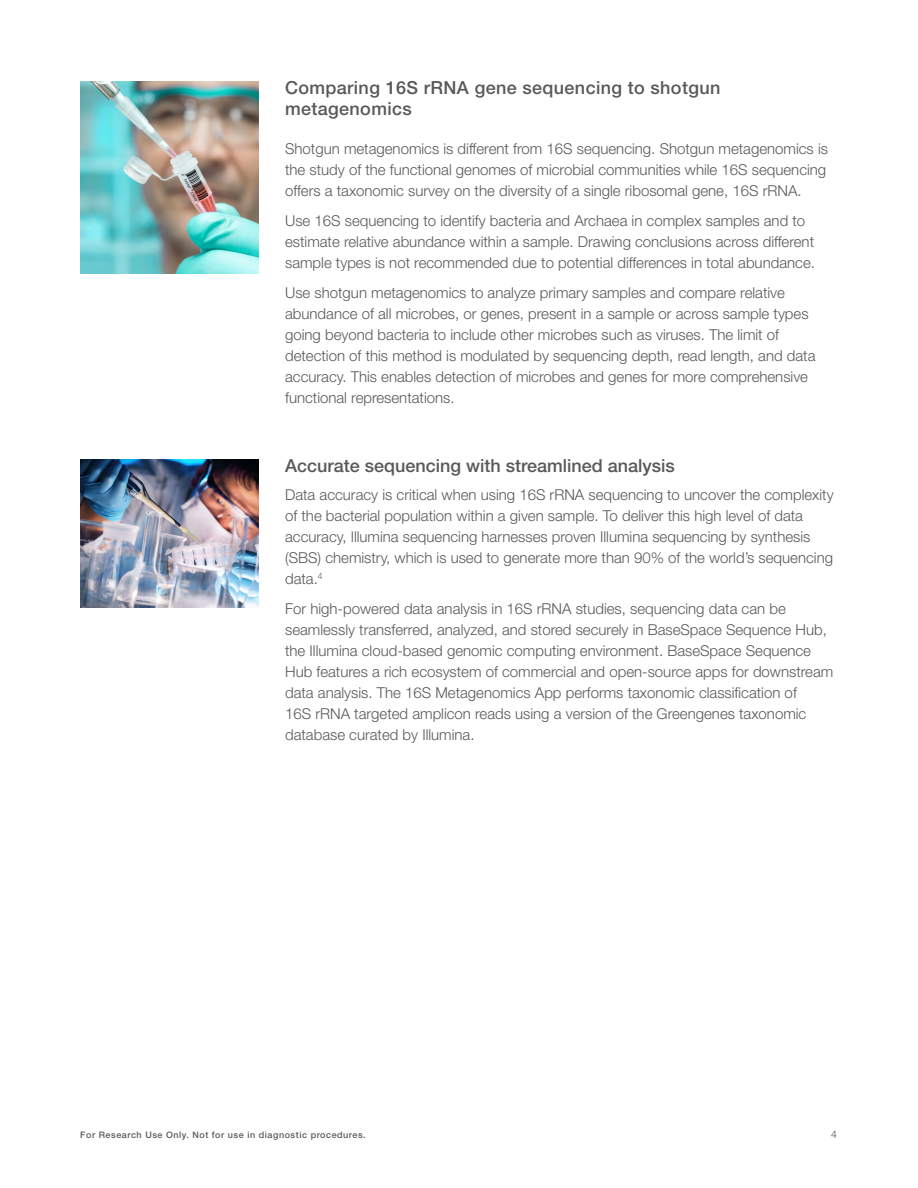
<style>
.page{position:relative;width:918px;height:1188px;background:#fff}
.page>*{position:absolute;margin:0;border:0;box-sizing:border-box;transform-origin:0 0}
.B-Head{font:500 18px/21px "Helvetica Neue LT Std";letter-spacing:.02em;color:#58595b}
.C-Head{font:500 18px "Helvetica Neue LT Std";color:#58595b}
.Body_Copy{font:300 15px/21px "Helvetica Neue LT Std";color:#58595b}
.B-Head-2{font:300 15px/21px "Helvetica Neue LT Std";color:#58595b;text-align:justify}
.t1{font:300 10.5px "Helvetica Neue LT Std";color:#58595b}
.t2{font:500 9px "Helvetica Neue LT Std";letter-spacing:.06em;color:#58595b}
</style>
<div class="page">
<img style="left:80px;top:81px;width:178px;height:192px">
<img style="left:80px;top:459px;width:178px;height:149px">
<p class="B-Head" style="left:285px;top:77px;width:437px">Comparing 16S rRNA gene sequencing to shotgun metagenomics</p>
<p class="B-Head-2" style="left:285px;top:138px;width:544px">Shotgun metagenomics is different from 16S sequencing. Shotgun metagenomics is the study of the functional genomes of microbial communities while 16S sequencing offers a taxonomic survey on the diversity of a single ribosomal gene, 16S rRNA.</p>
<p class="Body_Copy" style="left:285px;top:210px;width:531px">Use 16S sequencing to identify bacteria and Archaea in complex samples and to estimate relative abundance within a sample. Drawing conclusions across different sample types is not recommended due to potential differences in total abundance.</p>
<p class="Body_Copy" style="left:285px;top:282px;width:532px">Use shotgun metagenomics to analyze primary samples and compare relative abundance of all microbes, or genes, present in a sample or across sample types going beyond bacteria to include other microbes such as viruses. The limit of detection of this method is modulated by sequencing depth, read length, and data accuracy. This enables detection of microbes and genes for more comprehensive functional representations.</p>
<p class="C-Head" style="left:285px;top:455px;width:391px">Accurate sequencing with streamlined analysis</p>
<p class="Body_Copy" style="left:285px;top:483px;width:550px">Data accuracy is critical when using 16S rRNA sequencing to uncover the complexity of the bacterial population within a given sample. To deliver this high level of data accuracy, Illumina sequencing harnesses proven Illumina sequencing by synthesis (SBS) chemistry, which is used to generate more than 90% of the world’s sequencing data.<sup>4</sup></p>
<p class="Body_Copy" style="left:285px;top:597px;width:550px">For high-powered data analysis in 16S rRNA studies, sequencing data can be seamlessly transferred, analyzed, and stored securely in BaseSpace Sequence Hub, the Illumina cloud-based genomic computing environment. BaseSpace Sequence Hub features a rich ecosystem of commercial and open-source apps for downstream data analysis. The 16S Metagenomics App performs taxonomic classification of<br>16S rRNA targeted amplicon reads using a version of the Greengenes taxonomic database curated by Illumina.</p>
<p class="t2" style="left:80px;top:1129px;width:287px">For Research Use Only. Not for use in diagnostic procedures.</p>
<p class="t1" style="left:831px;top:1127px;width:7px">4</p>
</div>
